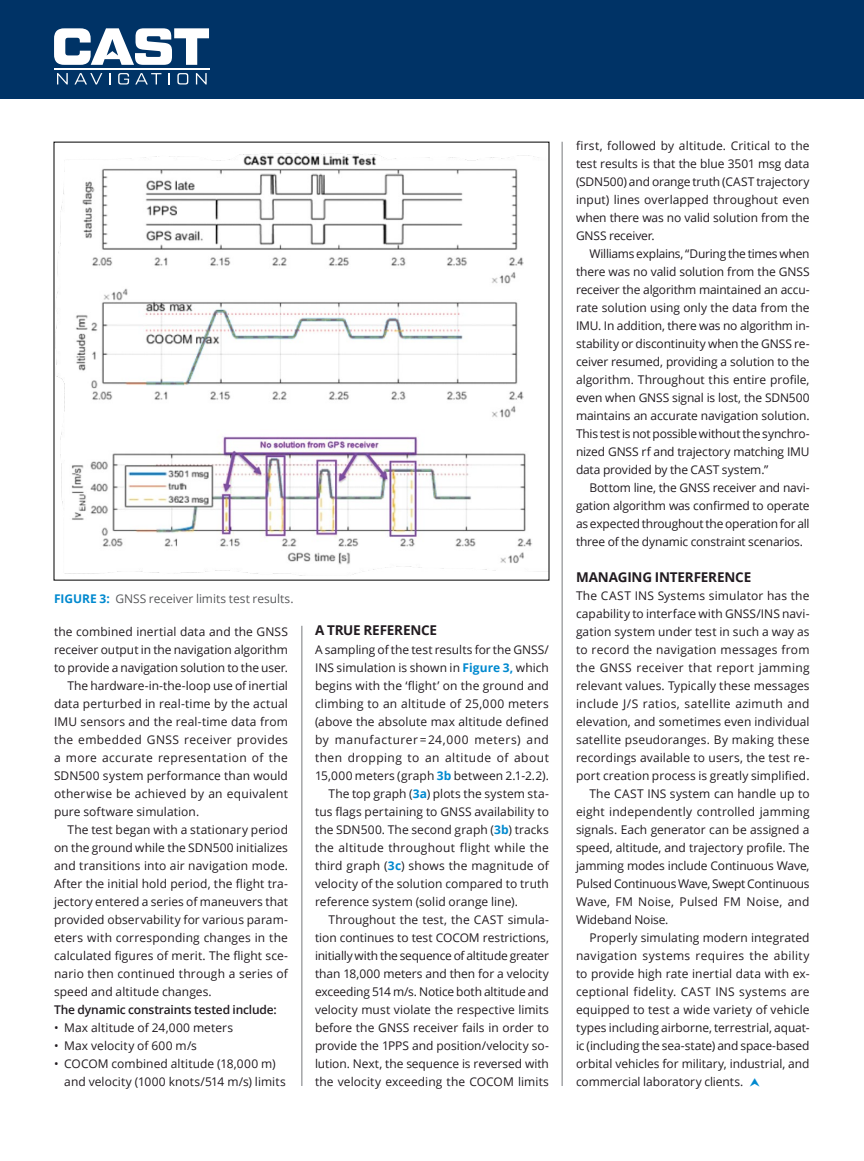
<style>
.page{position:relative;width:864px;height:1161px;background:#fff}
.page>*{position:absolute;margin:0;border:0;box-sizing:border-box;transform-origin:0 0}
.t1{font:700 13.5px "Open Sans";letter-spacing:-.01em;color:#211b20}
.t2{font:12px/18px "Open Sans";letter-spacing:.005em;color:#211b20;text-align:justify}
.t3{font:12px "Open Sans";letter-spacing:.025em;color:#211b20}
.t4{font:12px "Open Sans";letter-spacing:-.02em;color:#211b20}
.t5{font:12px "Open Sans";letter-spacing:-.015em;color:#211b20}
.t6{font:12px "Open Sans";letter-spacing:-.005em;color:#58595b}
.t7{font:600 12px "Open Sans";letter-spacing:-.015em;color:#211b20}
.t8{font:12px "Open Sans";letter-spacing:.035em;color:#211b20}
.t9{font:12px "Open Sans";letter-spacing:.03em;color:#211b20}
.t10{font:12px "Open Sans";letter-spacing:.045em;color:#211b20}
.t11{font:12px "Open Sans";letter-spacing:.04em;color:#211b20}
.s1{font-weight:700;color:#0089cf}
</style>
<div class="page">
<hr style="left:562px;top:142px;width:1px;height:944px;background:#77787b">
<hr style="left:302px;top:626px;width:1px;height:460px;background:#77787b">
<img style="left:56px;top:153px;width:489px;height:423px">
<div style="left:0;top:0;width:864px;height:99px;background:#036"></div>
<svg style="left:54px;top:28px;width:155px;height:37px"></svg>
<hr style="left:54px;top:68px;width:155px;height:1px;background:#fff">
<svg style="left:57px;top:73px;width:11px;height:11px"></svg>
<svg style="left:74px;top:73px;width:28px;height:11px"></svg>
<svg style="left:109px;top:73px;width:2px;height:12px"></svg>
<svg style="left:118px;top:73px;width:11px;height:12px"></svg>
<svg style="left:135px;top:73px;width:26px;height:12px"></svg>
<svg style="left:168px;top:73px;width:2px;height:12px"></svg>
<svg style="left:177px;top:73px;width:11px;height:12px"></svg>
<svg style="left:196px;top:73px;width:11px;height:12px"></svg>
<p class="t6" style="left:54px;top:591px;width:241px"><span class="s1">FIGURE 3:</span> GNSS receiver limits test results.</p>
<p class="t2" style="left:54px;top:622px;width:236px">the combined inertial data and the GNSS</p>
<p class="t2" style="left:54px;top:640px;width:236px">receiver output in the navigation algorithm</p>
<p class="t2" style="left:54px;top:658px;width:236px">to provide a navigation solution to the user.</p>
<p class="t2" style="left:68px;top:676px;width:222px">The hardware-in-the-loop use of inertial</p>
<p class="t2" style="left:54px;top:694px;width:236px">data perturbed in real-time by the actual</p>
<p class="t2" style="left:54px;top:712px;width:235px">IMU sensors and the real-time data from</p>
<p class="t9" style="left:54px;top:731px;width:235px">the embedded GNSS receiver provides</p>
<p class="t8" style="left:54px;top:749px;width:235px">a more accurate representation of the</p>
<p class="t2" style="left:54px;top:766px;width:235px">SDN500 system performance than would</p>
<p class="t2" style="left:54px;top:784px;width:235px">otherwise be achieved by an equivalent</p>
<p class="t2" style="left:54px;top:802px;width:147px">pure software simulation.</p>
<p class="t2" style="left:68px;top:820px;width:222px">The test began with a stationary period</p>
<p class="t2" style="left:54px;top:838px;width:236px">on the ground while the SDN500 initializes</p>
<p class="t2" style="left:54px;top:856px;width:236px">and transitions into air navigation mode.</p>
<p class="t2" style="left:54px;top:874px;width:235px">After the initial hold period, the flight tra-</p>
<p class="t2" style="left:54px;top:892px;width:236px">jectory entered a series of maneuvers that</p>
<p class="t2" style="left:54px;top:910px;width:235px">provided observability for various param-</p>
<p class="t2" style="left:54px;top:928px;width:235px">eters with corresponding changes in the</p>
<p class="t2" style="left:54px;top:946px;width:235px">calculated figures of merit. The flight sce-</p>
<p class="t2" style="left:54px;top:964px;width:236px">nario then continued through a series of</p>
<p class="t2" style="left:54px;top:982px;width:159px">speed and altitude changes.</p>
<p class="t7" style="left:54px;top:1001px;width:224px">The dynamic constraints tested include:</p>
<p class="t2" style="left:54px;top:1018px;width:181px">• Max altitude of 24,000 meters</p>
<p class="t2" style="left:54px;top:1036px;width:145px">• Max velocity of 600 m/s</p>
<p class="t2" style="left:64px;top:1054px;width:223px;text-indent:-10px">• COCOM combined altitude (18,000 m) and velocity (1000 knots/514 m/s) limits</p>
<p class="t1" style="left:315px;top:620px;width:124px">A TRUE REFERENCE</p>
<p class="t2" style="left:315px;top:640px;width:235px">A sampling of the test results for the GNSS/</p>
<p class="t2" style="left:315px;top:658px;width:236px">INS simulation is shown in <span class="s1">Figure 3,</span> which</p>
<p class="t2" style="left:315px;top:676px;width:236px">begins with the ‘flight’ on the ground and</p>
<p class="t2" style="left:315px;top:694px;width:235px">climbing to an altitude of 25,000 meters</p>
<p class="t2" style="left:315px;top:712px;width:235px">(above the absolute max altitude defined</p>
<p class="t10" style="left:315px;top:731px;width:236px">by manufacturer=24,000 meters) and</p>
<p class="t11" style="left:315px;top:749px;width:236px">then dropping to an altitude of about</p>
<p class="t2" style="left:315px;top:766px;width:235px">15,000 meters (graph <span class="s1">3b</span> between 2.1-2.2).</p>
<p class="t2" style="left:328px;top:784px;width:222px">The top graph (<span class="s1">3a</span>) plots the system sta-</p>
<p class="t2" style="left:315px;top:802px;width:236px">tus flags pertaining to GNSS availability to</p>
<p class="t2" style="left:315px;top:820px;width:236px">the SDN500. The second graph (<span class="s1">3b</span>) tracks</p>
<p class="t3" style="left:315px;top:839px;width:236px">the altitude throughout flight while the</p>
<p class="t2" style="left:315px;top:856px;width:235px">third graph (<span class="s1">3c</span>) shows the magnitude of</p>
<p class="t2" style="left:315px;top:874px;width:235px">velocity of the solution compared to truth</p>
<p class="t2" style="left:315px;top:892px;width:205px">reference system (solid orange line).</p>
<p class="t2" style="left:329px;top:910px;width:222px">Throughout the test, the CAST simula-</p>
<p class="t2" style="left:315px;top:928px;width:236px">tion continues to test COCOM restrictions,</p>
<p class="t4" style="left:315px;top:947px;width:236px">initially with the sequence of altitude greater</p>
<p class="t2" style="left:315px;top:964px;width:236px">than 18,000 meters and then for a velocity</p>
<p class="t5" style="left:315px;top:983px;width:236px">exceeding 514 m/s. Notice both altitude and</p>
<p class="t2" style="left:315px;top:1000px;width:235px">velocity must violate the respective limits</p>
<p class="t2" style="left:315px;top:1018px;width:235px">before the GNSS receiver fails in order to</p>
<p class="t2" style="left:315px;top:1036px;width:235px">provide the 1PPS and position/velocity so-</p>
<p class="t2" style="left:315px;top:1054px;width:235px">lution. Next, the sequence is reversed with</p>
<p class="t2" style="left:315px;top:1072px;width:235px">the velocity exceeding the COCOM limits</p>
<p class="t2" style="left:576px;top:136px;width:235px">first, followed by altitude. Critical to the test results is that the blue 3501 msg data (SDN500) and orange truth (CAST trajectory input) lines overlapped throughout even when there was no valid solution from the GNSS receiver.</p>
<p class="t2" style="left:576px;top:244px;width:235px;text-indent:14px">Williams explains, “During the times when there was no valid solution from the GNSS receiver the algorithm maintained an accu&shy;rate solution using only the data from the IMU. In addition, there was no algorithm in&shy;stability or discontinuity when the GNSS re&shy;ceiver resumed, providing a solution to the algorithm. Throughout this entire profile, even when GNSS signal is lost, the SDN500 maintains an accurate navigation solution.<br>This test is not possible without the synchro&shy;nized GNSS rf and trajectory matching IMU data provided by the CAST system.”</p>
<p class="t2" style="left:576px;top:478px;width:235px;text-indent:14px">Bottom line, the GNSS receiver and navi&shy;gation algorithm was confirmed to operate as expected throughout the operation for all three of the dynamic constraint scenarios.</p>
<p class="t1" style="left:576px;top:568px;width:177px">MANAGING INTERFERENCE</p>
<p class="t2" style="left:576px;top:586px;width:235px">The CAST INS Systems simulator has the</p>
<p class="t2" style="left:576px;top:604px;width:235px">capability to interface with GNSS/INS navi-</p>
<p class="t2" style="left:576px;top:622px;width:235px">gation system under test in such a way as</p>
<p class="t2" style="left:576px;top:640px;width:235px">to record the navigation messages from</p>
<p class="t3" style="left:576px;top:659px;width:235px">the GNSS receiver that report jamming</p>
<p class="t2" style="left:576px;top:676px;width:235px">relevant values. Typically these messages</p>
<p class="t3" style="left:576px;top:695px;width:235px">include J/S ratios, satellite azimuth and</p>
<p class="t2" style="left:576px;top:712px;width:235px">elevation, and sometimes even individual</p>
<p class="t2" style="left:576px;top:730px;width:235px">satellite pseudoranges. By making these</p>
<p class="t2" style="left:576px;top:748px;width:235px">recordings available to users, the test re-</p>
<p class="t2" style="left:576px;top:766px;width:235px">port creation process is greatly simplified.</p>
<p class="t2" style="left:590px;top:784px;width:222px">The CAST INS system can handle up to</p>
<p class="t2" style="left:576px;top:802px;width:235px">eight independently controlled jamming</p>
<p class="t2" style="left:576px;top:820px;width:235px">signals. Each generator can be assigned a</p>
<p class="t2" style="left:576px;top:838px;width:235px">speed, altitude, and trajectory profile. The</p>
<p class="t2" style="left:576px;top:856px;width:235px">jamming modes include Continuous Wave,</p>
<p class="t4" style="left:576px;top:875px;width:235px">Pulsed Continuous Wave, Swept Continuous</p>
<p class="t2" style="left:576px;top:892px;width:235px">Wave, FM Noise, Pulsed FM Noise, and</p>
<p class="t5" style="left:576px;top:911px;width:94px">Wideband Noise.</p>
<p class="t2" style="left:590px;top:928px;width:222px">Properly simulating modern integrated</p>
<p class="t3" style="left:576px;top:947px;width:235px">navigation systems requires the ability</p>
<p class="t2" style="left:576px;top:964px;width:235px">to provide high rate inertial data with ex-</p>
<p class="t2" style="left:576px;top:982px;width:235px">ceptional fidelity. CAST INS systems are</p>
<p class="t2" style="left:576px;top:1000px;width:235px">equipped to test a wide variety of vehicle</p>
<p class="t2" style="left:576px;top:1018px;width:235px">types including airborne, terrestrial, aquat-</p>
<p class="t2" style="left:576px;top:1036px;width:235px">ic (including the sea-state) and space-based</p>
<p class="t2" style="left:576px;top:1054px;width:235px">orbital vehicles for military, industrial, and</p>
<p class="t2" style="left:576px;top:1072px;width:169px">commercial laboratory clients.</p>
</div>
